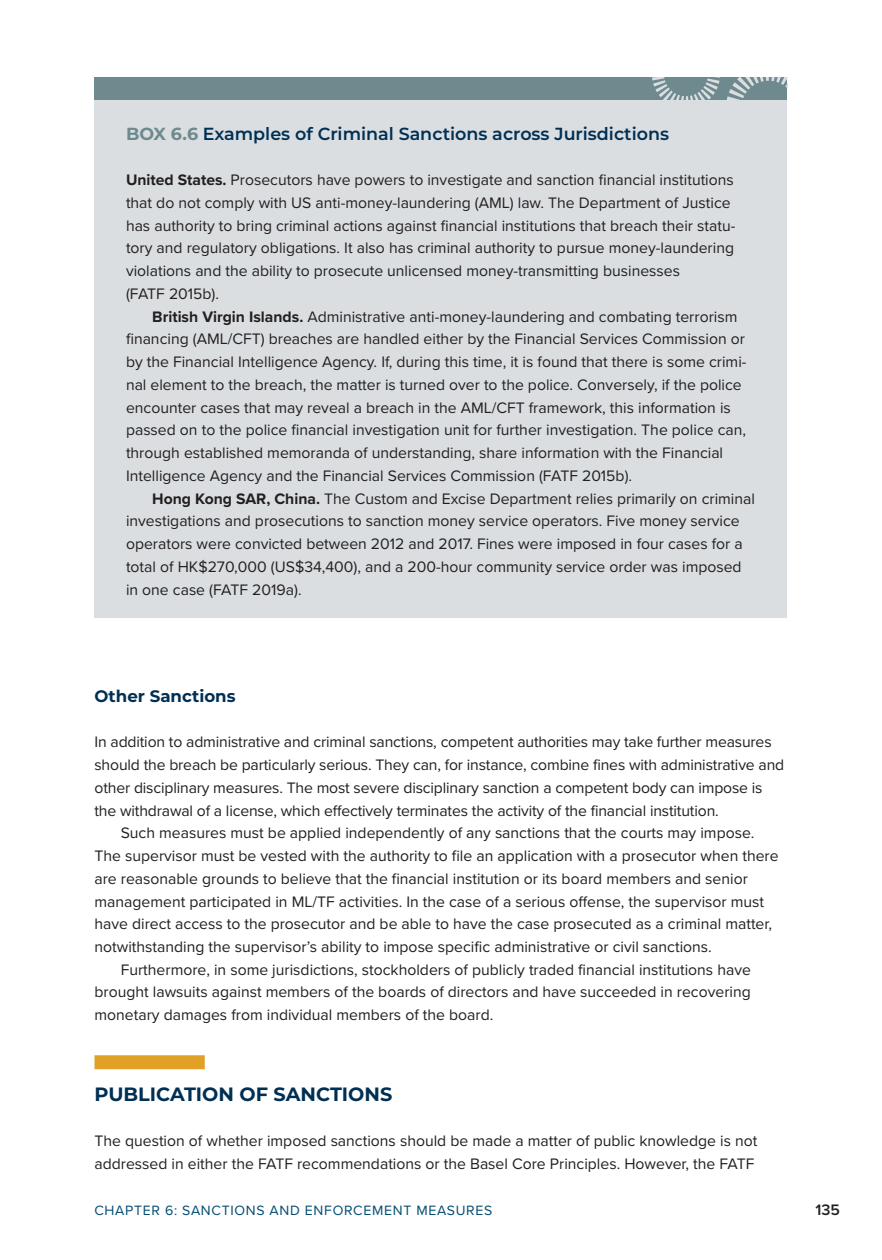
<style>
.page{position:relative;width:882px;height:1260px;background:#fff}
.page>*{position:absolute;margin:0;border:0;box-sizing:border-box;transform-origin:0 0}
.t1{font:700 19.25px "Montserrat";color:#002f54}
.H3_-_Box{font:600 17.5px "Montserrat";color:#002f54}
.t2{font:700 16.62px "Montserrat";color:#002f54}
.Box_Text_-_Indent{font:15.75px/22.8px "Proxima Nova";color:#231f20}
.P_-_Indent{font:15.75px/22.8px "Proxima Nova";color:#231f20}
.Box_Text{font:15.75px/22.8px "Proxima Nova";color:#231f20}
.t3{font:600 15.75px "Proxima Nova";color:#231f20}
.t4{font:14px "Proxima Nova";letter-spacing:.05em;color:#024c71}
.s1{font-weight:700;color:#6e8a8e}
.s2{font-weight:700}
</style>
<div class="page">
<div style="left:94px;top:100px;width:694px;height:517px;background:#dadee0"></div>
<div style="left:94px;top:77px;width:694px;height:23px;background:#6e8a8e"></div>
<svg style="left:652px;top:77px;width:68px;height:23px"></svg>
<svg style="left:726px;top:77px;width:62px;height:23px"></svg>
<div style="left:94px;top:1055px;width:111px;height:14px;background:#e1a126"></div>
<h3 class="H3_-_Box" style="left:126px;top:121px;width:545px"><span class="s1">BOX 6.6</span> Examples of Criminal Sanctions across Jurisdictions</h3>
<p class="Box_Text" style="left:126px;top:168px;width:611px"><span class="s2">United States.</span> Prosecutors have powers to investigate and sanction financial institutions that do not comply with US anti-money-laundering (AML) law. The Department of Justice has authority to bring criminal actions against financial institutions that breach their statu&shy;tory and regulatory obligations. It also has criminal authority to pursue money-laundering violations and the ability to prosecute unlicensed money-transmitting businesses<br>(FATF 2015b).</p>
<p class="Box_Text_-_Indent" style="left:126px;top:304px;width:622px;text-indent:26px"><span class="s2">British Virgin Islands.</span> Administrative anti-money-laundering and combating terrorism financing (AML/CFT) breaches are handled either by the Financial Services Commission or by the Financial Intelligence Agency. If, during this time, it is found that there is some crimi&shy;nal element to the breach, the matter is turned over to the police. Conversely, if the police encounter cases that may reveal a breach in the AML/CFT framework, this information is passed on to the police financial investigation unit for further investigation. The police can, through established memoranda of understanding, share information with the Financial Intelligence Agency and the Financial Services Commission (FATF 2015b).</p>
<p class="Box_Text_-_Indent" style="left:126px;top:486px;width:631px;text-indent:26px"><span class="s2">Hong Kong SAR, China.</span> The Custom and Excise Department relies primarily on criminal investigations and prosecutions to sanction money service operators. Five money service operators were convicted between 2012 and 2017. Fines were imposed in four cases for a total of HK$270,000 (US$34,400), and a 200-hour community service order was imposed in one case (FATF 2019a).</p>
<h3 class="t2" style="left:94px;top:684px;width:143px">Other Sanctions</h3>
<p class="Box_Text_-_Indent" style="left:94px;top:730px;width:691px">In addition to administrative and criminal sanctions, competent authorities may take further measures should the breach be particularly serious. They can, for instance, combine fines with administrative and other disciplinary measures. The most severe disciplinary sanction a competent body can impose is the withdrawal of a license, which effectively terminates the activity of the financial institution.</p>
<p class="P_-_Indent" style="left:94px;top:821px;width:686px;text-indent:26px">Such measures must be applied independently of any sanctions that the courts may impose.<br>The supervisor must be vested with the authority to file an application with a prosecutor when there are reasonable grounds to believe that the financial institution or its board members and senior management participated in ML/TF activities. In the case of a serious offense, the supervisor must have direct access to the prosecutor and be able to have the case prosecuted as a criminal matter, notwithstanding the supervisor’s ability to impose specific administrative or civil sanctions.</p>
<p class="P_-_Indent" style="left:94px;top:957px;width:658px;text-align:justify;text-indent:26px">Furthermore, in some jurisdictions, stockholders of publicly traded financial institutions have brought lawsuits against members of the boards of directors and have succeeded in recovering monetary damages from individual members of the board.</p>
<h2 class="t1" style="left:94px;top:1080px;width:299px">PUBLICATION OF SANCTIONS</h2>
<p class="Box_Text_-_Indent" style="left:94px;top:1129px;width:664px">The question of whether imposed sanctions should be made a matter of public knowledge is not addressed in either the FATF recommendations or the Basel Core Principles. However, the FATF</p>
<p class="t4" style="left:94px;top:1200px;width:151px">CHAPTE R 6: SAN CTIONS</p>
<p class="t4" style="left:270px;top:1200px;width:125px">AND ENFORCEMENT</p>
<p class="t4" style="left:416px;top:1200px;width:68px">MEASURES</p>
<p class="t3" style="left:816px;top:1198px;width:26px">135</p>
</div>
